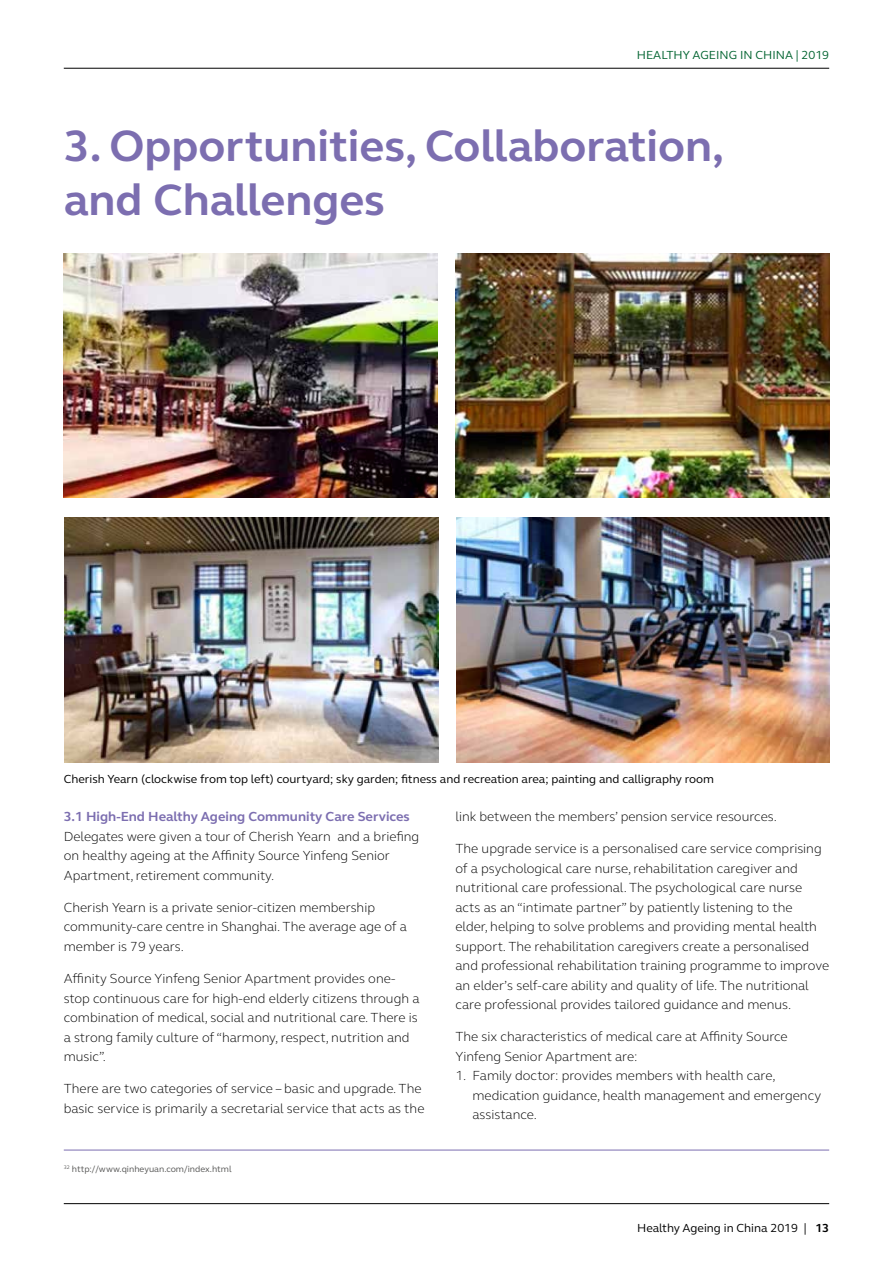
<style>
.page{position:relative;width:893px;height:1263px;background:#fff}
.page>*{position:absolute;margin:0;border:0;box-sizing:border-box;transform-origin:0 0}
.t1{font:700 45px/54px "FS Elliot";color:#7c6eb0}
.t2{font:300 13.5px/19.5px "FS Elliot";color:#000}
.t3{font:700 13.5px "FS Elliot";color:#7c6eb0}
.t4{font:12px "FS Elliot";color:#000}
.t5{font:12px "FS Elliot";color:#00632f}
.t6{font:9px "FS Elliot";color:#575756}
.s1{font-weight:700}
</style>
<div class="page">
<hr style="left:64px;top:1203px;width:765px;height:1px;background:#000">
<hr style="left:64px;top:68px;width:765px;height:1px;background:#000">
<img style="left:64px;top:253px;width:373px;height:244px">
<img style="left:455px;top:253px;width:374px;height:244px">
<img style="left:64px;top:518px;width:374px;height:244px">
<img style="left:456px;top:518px;width:374px;height:244px">
<hr style="left:64px;top:1150px;width:765px;height:1px;background:#7c6eb0">
<p class="t5" style="left:637px;top:47px;width:194px">HEALTHY AGEING IN CHINA | 2019</p>
<h1 class="t1" style="left:64px;top:118px;width:662px">3. Opportunities, Collaboration, and Challenges</h1>
<p class="t4" style="left:64px;top:771px;width:652px">Cherish Yearn (clockwise from top left) courtyard; sky garden; fitness and recreation area; painting and calligraphy room</p>
<p class="t3" style="left:64px;top:807px;width:348px">3.1 High-End Healthy Ageing Community Care Services</p>
<p class="t2" style="left:64px;top:826px;width:357px">Delegates were given a tour of Cherish Yearn and a briefing on healthy ageing at the Affinity Source Yinfeng Senior<br>Apartment, retirement community.</p>
<p class="t2" style="left:64px;top:897px;width:345px">Cherish Yearn is a private senior-citizen membership community-care centre in Shanghai. The average age of a member is 79 years.</p>
<p class="t2" style="left:64px;top:968px;width:357px">Affinity Source Yinfeng Senior Apartment provides one&shy;stop continuous care for high-end elderly citizens through a combination of medical, social and nutritional care. There is a strong family culture of “harmony, respect, nutrition and music”.</p>
<p class="t2" style="left:64px;top:1078px;width:362px">There are two categories of service – basic and upgrade. The basic service is primarily a secretarial service that acts as the</p>
<p class="t6" style="left:64px;top:1162px;width:169px"><sup>32</sup> http://www.qinheyuan.com/index.html</p>
<p class="t2" style="left:455px;top:806px;width:323px">link between the members’ pension service resources.</p>
<p class="t2" style="left:455px;top:838px;width:375px">The upgrade service is a personalised care service comprising of a psychological care nurse, rehabilitation caregiver and nutritional care professional. The psychological care nurse acts as an “intimate partner” by patiently listening to the<br>elder, helping to solve problems and providing mental health support. The rehabilitation caregivers create a personalised and professional rehabilitation training programme to improve an elder’s self-care ability and quality of life. The nutritional care professional provides tailored guidance and menus.</p>
<p class="t2" style="left:455px;top:1027px;width:334px">The six characteristics of medical care at Affinity Source<br>Yinfeng Senior Apartment are:</p>
<p class="t2" style="left:472px;top:1066px;width:350px;text-indent:-17px">1. Family doctor: provides members with health care, medication guidance, health management and emergency assistance.</p>
<p class="t4" style="left:637px;top:1219px;width:193px">Healthy Ageing in China 2019 | <span class="s1">13</span></p>
</div>
